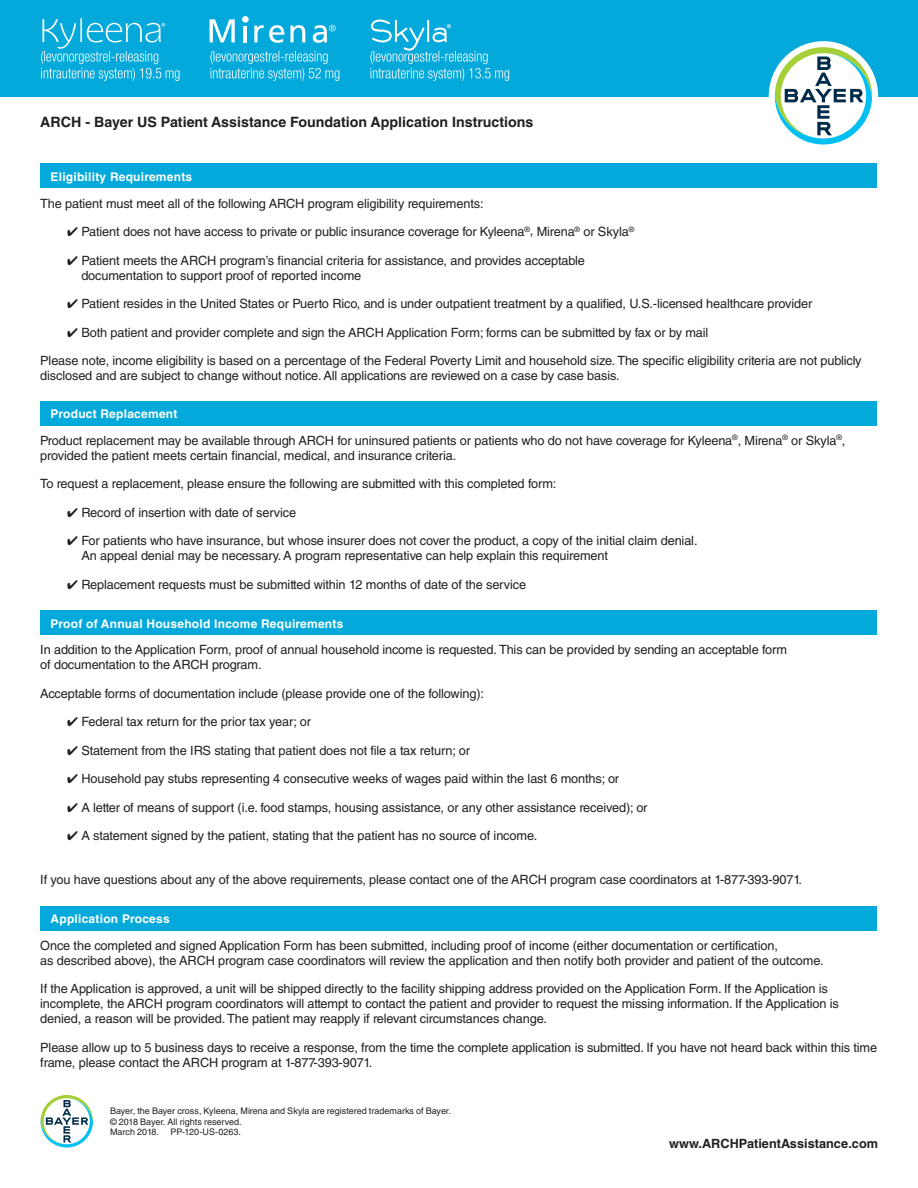
<style>
.page{position:relative;width:918px;height:1188px;background:#fff}
.page>*{position:absolute;margin:0;border:0;box-sizing:border-box;transform-origin:0 0}
.t1{font:700 14.25px "Helvetica LT Std";color:#231f20}
.No_Spacing{font:12.75px/15px "Helvetica LT Std";letter-spacing:-.01em;color:#231f20}
.t2{font:700 12.75px "Helvetica LT Std";color:#231f20}
.t3{font:700 12px "Helvetica LT Std";letter-spacing:.02em;color:#fff}
.t4{font:9px "Helvetica LT Std";color:#231f20}
</style>
<div class="page">
<div style="left:0;top:0;width:918px;height:97px;background:#03a9db"></div>
<div style="left:769px;top:41px;width:109px;height:110px;background:#fff;border-radius:50%"></div>
<div style="left:40px;top:164px;width:838px;height:24px;background:#03a9db"></div>
<div style="left:40px;top:401px;width:838px;height:24px;background:#03a9db"></div>
<div style="left:40px;top:610px;width:838px;height:25px;background:#03a9db"></div>
<div style="left:40px;top:906px;width:838px;height:25px;background:#03a9db"></div>
<svg style="left:210px;top:51px;width:129px;height:30px"></svg>
<hr style="left:80px;top:18px;width:2px;height:24px;background:#fff">
<svg style="left:41px;top:19px;width:139px;height:62px"></svg>
<div style="left:242px;top:16px;width:7px;height:7px;background:#fff;border-radius:50%"></div>
<svg style="left:210px;top:19px;width:25px;height:23px"></svg>
<hr style="left:244px;top:26px;width:3px;height:16px;background:#fff">
<svg style="left:254px;top:25px;width:30px;height:18px"></svg>
<svg style="left:290px;top:25px;width:15px;height:17px"></svg>
<svg style="left:313px;top:25px;width:23px;height:18px"></svg>
<svg style="left:370px;top:20px;width:139px;height:61px"></svg>
<svg style="left:775px;top:47px;width:97px;height:98px"></svg>
<svg style="left:40px;top:1095px;width:53px;height:52px"></svg>
<p class="t1" style="left:40px;top:113px;width:495px">ARCH - Bayer US Patient Assistance Foundation Application Instructions</p>
<p class="t3" style="left:51px;top:169px;width:143px">Eligibility Requirements</p>
<p class="No_Spacing" style="left:40px;top:196px;width:445px">The patient must meet all of the following ARCH program eligibility requirements:</p>
<p class="No_Spacing" style="left:67px;top:224px;width:568px">✔ Patient does not have access to private or public insurance coverage for Kyleena<sup>®</sup>, Mirena<sup>®</sup> or Skyla<sup>®</sup></p>
<p class="No_Spacing" style="left:81px;top:253px;width:505px;text-indent:-14px">✔ Patient meets the ARCH program’s financial criteria for assistance, and provides acceptable documentation to support proof of reported income</p>
<p class="No_Spacing" style="left:67px;top:296px;width:747px">✔ Patient resides in the United States or Puerto Rico, and is under outpatient treatment by a qualified, U.S.-licensed healthcare provider</p>
<p class="No_Spacing" style="left:67px;top:325px;width:643px">✔ Both patient and provider complete and sign the ARCH Application Form; forms can be submitted by fax or by mail</p>
<p class="No_Spacing" style="left:40px;top:353px;width:823px">Please note, income eligibility is based on a percentage of the Federal Poverty Limit and household size. The specific eligibility criteria are not publicly disclosed and are subject to change without notice. All applications are reviewed on a case by case basis.</p>
<p class="t3" style="left:51px;top:407px;width:128px">Product Replacement</p>
<p class="No_Spacing" style="left:40px;top:433px;width:807px">Product replacement may be available through ARCH for uninsured patients or patients who do not have coverage for Kyleena<sup>®</sup>, Mirena<sup>®</sup> or Skyla<sup>®</sup>, provided the patient meets certain financial, medical, and insurance criteria.</p>
<p class="No_Spacing" style="left:40px;top:476px;width:518px">To request a replacement, please ensure the following are submitted with this completed form:</p>
<p class="No_Spacing" style="left:67px;top:505px;width:230px">✔ Record of insertion with date of service</p>
<p class="No_Spacing" style="left:81px;top:533px;width:618px;text-indent:-14px">✔ For patients who have insurance, but whose insurer does not cover the product, a copy of the initial claim denial.<br>An appeal denial may be necessary. A program representative can help explain this requirement</p>
<p class="No_Spacing" style="left:67px;top:577px;width:460px">✔ Replacement requests must be submitted within 12 months of date of the service</p>
<p class="t3" style="left:51px;top:616px;width:294px">Proof of Annual Household Income Requirements</p>
<p class="No_Spacing" style="left:40px;top:642px;width:748px">In addition to the Application Form, proof of annual household income is requested. This can be provided by sending an acceptable form of documentation to the ARCH program.</p>
<p class="No_Spacing" style="left:40px;top:686px;width:445px">Acceptable forms of documentation include (please provide one of the following):</p>
<p class="No_Spacing" style="left:67px;top:714px;width:245px">✔ Federal tax return for the prior tax year; or</p>
<p class="No_Spacing" style="left:67px;top:743px;width:404px">✔ Statement from the IRS stating that patient does not file a tax return; or</p>
<p class="No_Spacing" style="left:67px;top:771px;width:553px">✔ Household pay stubs representing 4 consecutive weeks of wages paid within the last 6 months; or</p>
<p class="No_Spacing" style="left:67px;top:800px;width:582px">✔ A letter of means of support (i.e. food stamps, housing assistance, or any other assistance received); or</p>
<p class="No_Spacing" style="left:67px;top:828px;width:472px">✔ A statement signed by the patient, stating that the patient has no source of income.</p>
<p class="No_Spacing" style="left:40px;top:872px;width:763px">If you have questions about any of the above requirements, please contact one of the ARCH program case coordinators at 1-877-393-9071.</p>
<p class="t3" style="left:51px;top:912px;width:121px">Application Process</p>
<p class="No_Spacing" style="left:40px;top:938px;width:785px">Once the completed and signed Application Form has been submitted, including proof of income (either documentation or certification,<br>as described above), the ARCH program case coordinators will review the application and then notify both provider and patient of the outcome.</p>
<p class="No_Spacing" style="left:40px;top:981px;width:800px">If the Application is approved, a unit will be shipped directly to the facility shipping address provided on the Application Form. If the Application is incomplete, the ARCH program coordinators will attempt to contact the patient and provider to request the missing information. If the Application is denied, a reason will be provided. The patient may reapply if relevant circumstances change.</p>
<p class="No_Spacing" style="left:40px;top:1040px;width:838px">Please allow up to 5 business days to receive a response, from the time the complete application is submitted. If you have not heard back within this time frame, please contact the ARCH program at 1-877-393-9071.</p>
<p class="t4" style="left:110px;top:1105px;width:342px">Bayer, the Bayer cross, Kyleena, Mirena and Skyla are registered trademarks of Bayer.</p>
<p class="t4" style="left:110px;top:1116px;width:133px">© 2018 Bayer. All rights reserved.</p>
<p class="t4" style="left:110px;top:1127px;width:51px">March 2018.</p>
<p class="t4" style="left:171px;top:1127px;width:72px">PP-120-US-0263.</p>
<p class="t2" style="left:669px;top:1135px;width:210px">www.ARCHPatientAssistance.com</p>
</div>
